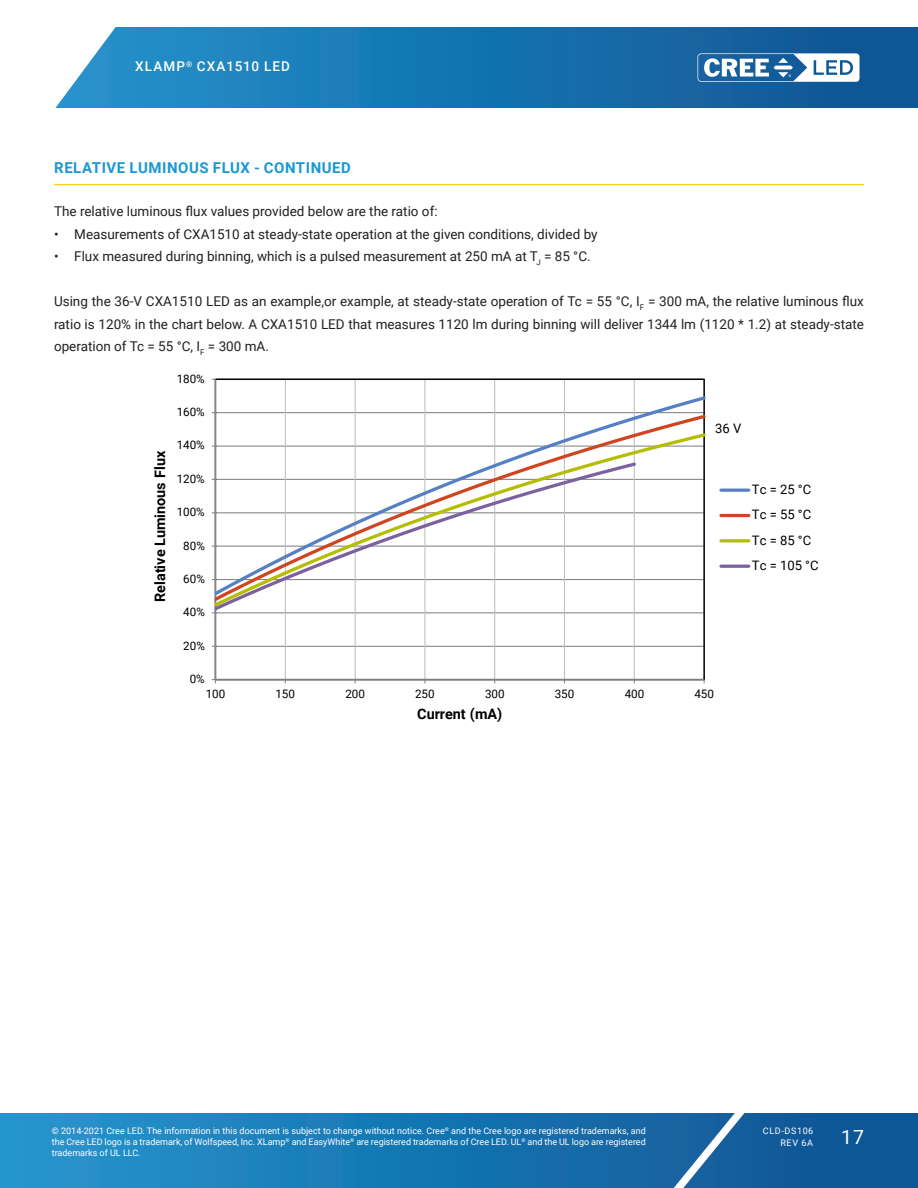
<style>
.page{position:relative;width:918px;height:1188px;background:#fff}
.page>*{position:absolute;margin:0;border:0;box-sizing:border-box;transform-origin:0 0}
.t1{font:19.5px "Roboto";color:#fff}
.Section_heading_with{font:700 15px "Roboto";letter-spacing:.035em;color:#1a98d6}
.t2{font:700 14.4px "Roboto";color:#000}
.Text_justify{font:13.5px/22.5px "Roboto";color:#231f20;text-align:justify}
.t3{font:500 13.5px "Roboto";letter-spacing:.085em;color:#fff}
.t4{font:13.05px/25.3px "Roboto";color:#000}
.t5{font:11.7px "Roboto";letter-spacing:-.01em;color:#000}
.t6{font:9px/10.8px "Roboto";color:#fff;text-align:justify}
.t7{font:9px/12px "Roboto";letter-spacing:.085em;color:#fff;text-align:right}
</style>
<div class="page">
<svg style="left:0;top:1113px;width:918px;height:75px;background:#1876b2"></svg>
<svg style="left:644px;top:1113px;width:117px;height:75px;background:#296da6"></svg>
<svg style="left:55px;top:27px;width:863px;height:81px;background:#2078b2"></svg>
<svg style="left:698px;top:53px;width:162px;height:29px"></svg>
<hr style="left:54px;top:184px;width:810px;height:1px;background:#fece08">
<hr style="left:215px;top:646px;width:489px;height:1px;background:#868686">
<hr style="left:215px;top:612px;width:489px;height:1px;background:#868686">
<hr style="left:285px;top:379px;width:1px;height:301px;background:#c0c0c0">
<hr style="left:355px;top:379px;width:1px;height:301px;background:#c0c0c0">
<hr style="left:424px;top:379px;width:1px;height:301px;background:#c0c0c0">
<hr style="left:494px;top:379px;width:1px;height:301px;background:#c0c0c0">
<hr style="left:564px;top:379px;width:1px;height:301px;background:#c0c0c0">
<hr style="left:634px;top:379px;width:1px;height:301px;background:#c0c0c0">
<hr style="left:215px;top:379px;width:1px;height:301px;background:#868686">
<hr style="left:215px;top:679px;width:489px;height:1px;background:#868686">
<svg style="left:216px;top:394px;width:489px;height:18px"></svg>
<svg style="left:216px;top:412px;width:489px;height:19px"></svg>
<svg style="left:216px;top:431px;width:489px;height:178px"></svg>
<svg style="left:215px;top:460px;width:423px;height:153px"></svg>
<hr style="left:721px;top:489px;width:28px;height:3px;background:#5580c3">
<hr style="left:721px;top:514px;width:28px;height:3px;background:#cf4520">
<hr style="left:721px;top:539px;width:28px;height:3px;background:#b5bd00">
<hr style="left:721px;top:565px;width:28px;height:3px;background:#7d60a0">
<p class="t3" style="left:135px;top:57px;width:156px">XLAMP<sup>®</sup> CXA1510 LED</p>
<p class="Section_heading_with" style="left:54px;top:157px;width:298px">RELATIVE LUMINOUS FLUX - CONTINUED</p>
<p class="Text_justify" style="left:54px;top:199px;width:385px">The relative luminous flux values provided below are the ratio of:</p>
<p class="Text_justify" style="left:54px;top:222px;width:545px">• Measurements of CXA1510 at steady-state operation at the given conditions, divided by</p>
<p class="Text_justify" style="left:54px;top:244px;width:538px">• Flux measured during binning, which is a pulsed measurement at 250 mA at T<sub>J</sub> = 85 °C.</p>
<p class="Text_justify" style="left:54px;top:289px;width:812px">Using the 36-V CXA1510 LED as an example,or example, at steady-state operation of Tc = 55 °C, I<sub>F</sub> = 300 mA, the relative luminous flux ratio is 120% in the chart below. A CXA1510 LED that measures 1120 lm during binning will deliver 1344 lm (1120 * 1.2) at steady-state operation of Tc = 55 °C, I<sub>F</sub> = 300 mA.</p>
<p class="t5" style="left:177px;top:370px;width:30px">180%</p>
<p class="t2" style="left:150px;top:602px;width:153px;rotate:-90deg">Relative Luminous Flux</p>
<p class="t5" style="left:177px;top:404px;width:30px">160%</p>
<p class="t5" style="left:177px;top:437px;width:30px">140%</p>
<p class="t5" style="left:177px;top:471px;width:30px">120%</p>
<p class="t5" style="left:177px;top:504px;width:30px">100%</p>
<p class="t5" style="left:183px;top:537px;width:23px">80%</p>
<p class="t5" style="left:183px;top:571px;width:23px">60%</p>
<p class="t5" style="left:183px;top:604px;width:23px">40%</p>
<p class="t5" style="left:183px;top:637px;width:23px">20%</p>
<p class="t5" style="left:190px;top:671px;width:16px">0%</p>
<p class="t4" style="left:715px;top:415px;width:28px">36 V</p>
<p class="t5" style="left:206px;top:686px;width:21px">100</p>
<p class="t5" style="left:276px;top:686px;width:21px">150</p>
<p class="t5" style="left:345px;top:686px;width:21px">200</p>
<p class="t5" style="left:415px;top:686px;width:21px">250</p>
<p class="t5" style="left:485px;top:686px;width:21px">300</p>
<p class="t5" style="left:555px;top:686px;width:21px">350</p>
<p class="t5" style="left:625px;top:686px;width:21px">400</p>
<p class="t5" style="left:694px;top:686px;width:21px">450</p>
<p class="t2" style="left:417px;top:704px;width:87px">Current (mA)</p>
<p class="t4" style="left:752px;top:476px;width:68px">Tc = 25 °C<br>Tc = 55 °C<br>Tc = 85 °C<br>Tc = 105 °C</p>
<p class="t6" style="left:52px;top:1125px;width:596px">© 2014-2021 Cree LED. The information in this document is subject to change without notice. Cree<sup>®</sup> and the Cree logo are registered trademarks, and the Cree LED logo is a trademark, of Wolfspeed, Inc. XLamp<sup>®</sup> and EasyWhite<sup>®</sup> are registered trademarks of Cree LED. UL<sup>®</sup> and the UL logo are registered trademarks of UL LLC.</p>
<p class="t7" style="left:763px;top:1124px;width:52px">CLD-DS106<br>REV 6A</p>
<h1 class="t1" style="left:841px;top:1123px;width:24px">17</h1>
</div>
